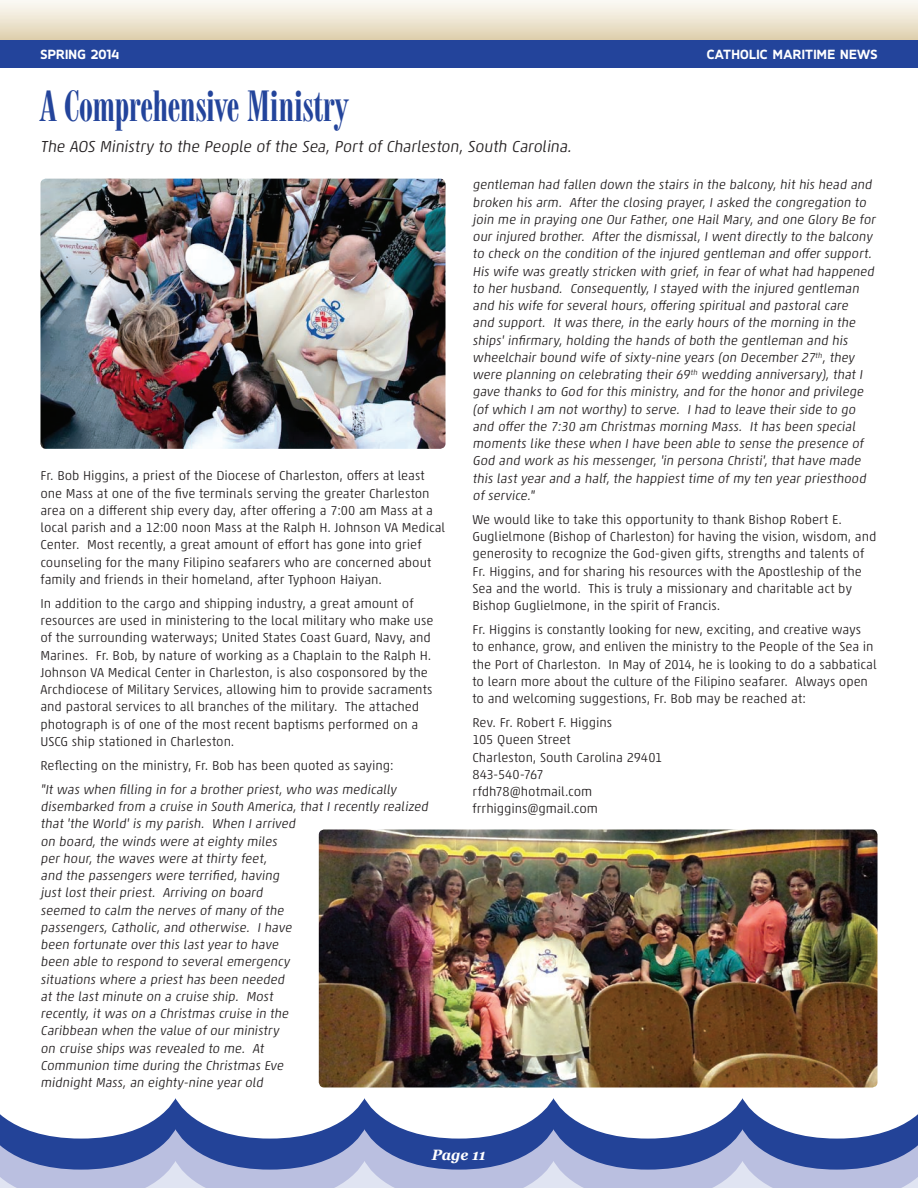
<style>
.page{position:relative;width:918px;height:1188px;background:#fff}
.page>*{position:absolute;margin:0;border:0;box-sizing:border-box;transform-origin:0 0}
.t1{font:42px "Upprint Normal";letter-spacing:-.005em;color:#23449b}
.t2{font:300 16.2px "Akko Rounded Pro";color:#231f20}
.t3{font:italic 700 15px "Georgia";letter-spacing:-.005em;color:#fff;scale:.95 1}
.t4{font:800 14.25px "Accord Alternate";letter-spacing:.02em;color:#fff}
.t5{font:300 13.2px/17.2px "Akko Rounded Pro";letter-spacing:-.005em;color:#231f20}
</style>
<div class="page">
<svg style="left:0;top:0;width:918px;height:40px;background:#ede5d2"></svg>
<svg style="left:0;top:1098px;width:918px;height:31px"></svg>
<svg style="left:0;top:1129px;width:918px;height:32px;background:#546caf"></svg>
<svg style="left:0;top:1161px;width:918px;height:27px;background:#abb3d8"></svg>
<div style="left:0;top:40px;width:918px;height:28px;background:#23449b"></div>
<img style="left:40px;top:179px;width:406px;height:270px">
<img style="left:319px;top:830px;width:559px;height:258px">
<p class="t4" style="left:40px;top:47px;width:80px">SPRING 2014</p>
<p class="t4" style="left:707px;top:47px;width:172px">CATHOLIC MARITIME NEWS</p>
<h1 class="t1" style="left:40px;top:82px;width:309px">A Comprehensive Ministry</h1>
<p class="t2" style="left:40px;top:137px;width:535px">The AOS Ministry to the People of the Sea, Port of Charleston, South Carolina.</p>
<p class="t5" style="left:40px;top:467px;width:406px">Fr. Bob Higgins, a priest of the Diocese of Charleston, offers at least one Mass at one of the five terminals serving the greater Charleston area on a different ship every day, after offering a 7:00 am Mass at a local parish and a 12:00 noon Mass at the Ralph H. Johnson VA Medical Center. Most recently, a great amount of effort has gone into grief counseling for the many Filipino seafarers who are concerned about family and friends in their homeland, after Typhoon Haiyan.</p>
<p class="t5" style="left:40px;top:595px;width:395px">In addition to the cargo and shipping industry, a great amount of resources are used in ministering to the local military who make use of the surrounding waterways; United States Coast Guard, Navy, and Marines. Fr. Bob, by nature of working as a Chaplain to the Ralph H.<br>Johnson VA Medical Center in Charleston, is also cosponsored by the Archdiocese of Military Services, allowing him to provide sacraments and pastoral services to all branches of the military. The attached photograph is of one of the most recent baptisms performed on a USCG ship stationed in Charleston.</p>
<p class="t5" style="left:40px;top:753px;width:360px;line-height:24px">Reflecting on the ministry, Fr. Bob has been quoted as saying: "It was when filling in for a brother priest, who was medically</p>
<p class="t5" style="left:41px;top:798px;width:391px">disembarked from a cruise in South America, that I recently realized that 'the World' is my parish. When I arrived<br>on board, the winds were at eighty miles<br>per hour, the waves were at thirty feet,<br>and the passengers were terrified, having<br>just lost their priest. Arriving on board<br>seemed to calm the nerves of many of the<br>passengers, Catholic, and otherwise. I have<br>been fortunate over this last year to have<br>been able to respond to several emergency<br>situations where a priest has been needed<br>at the last minute on a cruise ship. Most<br>recently, it was on a Christmas cruise in the<br>Caribbean when the value of our ministry<br>on cruise ships was revealed to me. At<br>Communion time during the Christmas Eve<br>midnight Mass, an eighty-nine year old</p>
<p class="t5" style="left:472px;top:176px;width:406px">gentleman had fallen down the stairs in the balcony, hit his head and broken his arm. After the closing prayer, I asked the congregation to join me in praying one Our Father, one Hail Mary, and one Glory Be for our injured brother. After the dismissal, I went directly to the balcony to check on the condition of the injured gentleman and offer support.<br>His wife was greatly stricken with grief, in fear of what had happened to her husband. Consequently, I stayed with the injured gentleman and his wife for several hours, offering spiritual and pastoral care<br>and support. It was there, in the early hours of the morning in the ships' infirmary, holding the hands of both the gentleman and his wheelchair bound wife of sixty-nine years (on December 27<sup>th</sup>, they were planning on celebrating their 69<sup>th</sup> wedding anniversary), that I gave thanks to God for this ministry, and for the honor and privilege (of which I am not worthy) to serve. I had to leave their side to go and offer the 7:30 am Christmas morning Mass. It has been special moments like these when I have been able to sense the presence of God and work as his messenger, 'in persona Christi', that have made this last year and a half, the happiest time of my ten year priesthood of service."</p>
<p class="t5" style="left:472px;top:511px;width:405px">We would like to take this opportunity to thank Bishop Robert E.<br>Guglielmone (Bishop of Charleston) for having the vision, wisdom, and generosity to recognize the God-given gifts, strengths and talents of Fr. Higgins, and for sharing his resources with the Apostleship of the Sea and the world. This is truly a missionary and charitable act by Bishop Guglielmone, in the spirit of Francis.</p>
<p class="t5" style="left:472px;top:621px;width:406px">Fr. Higgins is constantly looking for new, exciting, and creative ways<br>to enhance, grow, and enliven the ministry to the People of the Sea in the Port of Charleston. In May of 2014, he is looking to do a sabbatical to learn more about the culture of the Filipino seafarer. Always open to and welcoming suggestions, Fr. Bob may be reached at:</p>
<p class="t5" style="left:472px;top:714px;width:191px">Rev. Fr. Robert F. Higgins<br>105 Queen Street<br>Charleston, South Carolina 29401<br>843-540-767 rfdh78@hotmail.com frrhiggins@gmail.com</p>
<p class="t3" style="left:432px;top:1145px;width:58px">Page 11</p>
</div>
